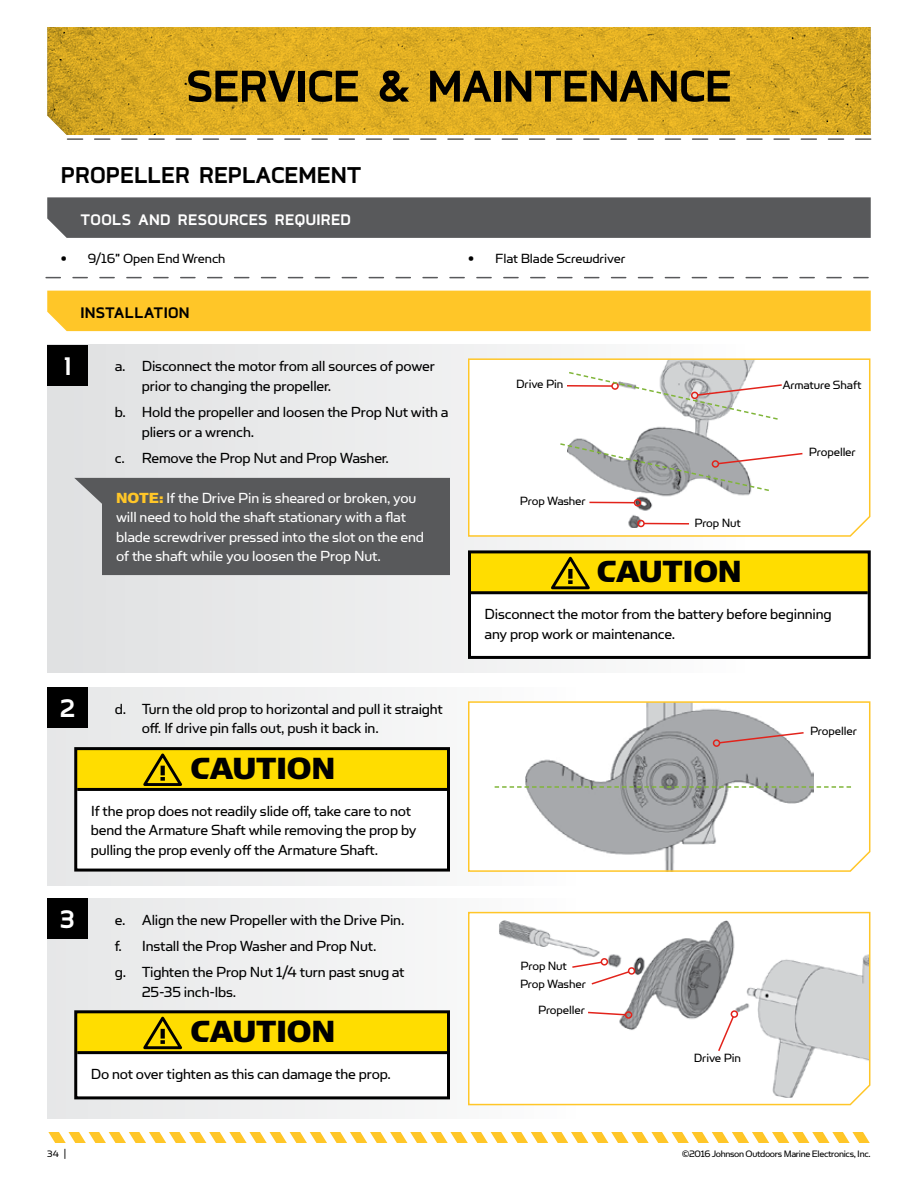
<style>
.page{position:relative;width:918px;height:1188px;background:#fff}
.page>*{position:absolute;margin:0;border:0;box-sizing:border-box;transform-origin:0 0}
.t1{font:700 52.5px "Coupe";letter-spacing:-.01em;color:#000}
.t2{font:34.5px "Simian Display Chimpanzee";letter-spacing:-.01em;color:#000}
.t3{font:700 30px "Coupe";color:#fff}
.t4{font:700 27px "Coupe";color:#000}
.t5{font:700 18px "Coupe";letter-spacing:.02em;color:#fff}
.t6{font:700 18px "Coupe";letter-spacing:.02em;color:#000}
.t7{font:16.5px/19.5px "Simian Text Orangutan";letter-spacing:-.01em;color:#000}
.t8{font:16.5px/19.5px "Simian Text Orangutan";letter-spacing:-.01em;color:#fff}
.t9{font:15px "Simian Display Orangutan";letter-spacing:-.01em;color:#000}
.t10{font:13.5px/17.2px "Simian Display Orangutan";letter-spacing:-.01em;color:#000}
.t11{font:10.5px "Simian Text Orangutan";letter-spacing:-.03em;color:#000}
.s1{font-family:"Simian Text Chimpanzee";color:#ffc628}
</style>
<div class="page">
<svg style="left:48px;top:1132px;width:822px;height:11px"></svg>
<svg style="left:68px;top:138px;width:803px;height:2px"></svg>
<svg style="left:47px;top:27px;width:824px;height:108px;background:#dcab22"></svg>
<div style="left:47px;top:197px;width:824px;height:41px;background:#58595b"></div>
<div style="left:47px;top:291px;width:824px;height:40px;background:#ffc628"></div>
<svg style="left:46px;top:277px;width:822px;height:1px"></svg>
<div style="left:47px;top:345px;width:824px;height:328px;background:linear-gradient(to right,#dedfe1,#fff)"></div>
<div style="left:47px;top:687px;width:824px;height:198px;background:linear-gradient(to right,#e8e9e9,#fff)"></div>
<div style="left:47px;top:899px;width:824px;height:220px;background:linear-gradient(to right,#e6e7e8,#fff)"></div>
<div style="left:47px;top:345px;width:41px;height:40px;background:#000"></div>
<div style="left:47px;top:687px;width:41px;height:41px;background:#000"></div>
<div style="left:47px;top:899px;width:41px;height:40px;background:#000"></div>
<div style="left:74px;top:478px;width:376px;height:97px;background:#58595b"></div>
<div style="left:470px;top:552px;width:399px;height:105px;background:#fff"></div>
<div style="left:471px;top:553px;width:397px;height:40px;background:#fd0"></div>
<hr style="left:471px;top:591px;width:397px;height:3px;background:#000">
<div style="left:468px;top:550px;width:403px;height:109px;border:3px solid #000"></div>
<div style="left:76px;top:1012px;width:372px;height:86px;background:#fff"></div>
<div style="left:77px;top:1013px;width:371px;height:40px;background:#fd0"></div>
<hr style="left:77px;top:1051px;width:371px;height:3px;background:#000">
<div style="left:74px;top:1010px;width:376px;height:89px;border:3px solid #000"></div>
<div style="left:76px;top:749px;width:372px;height:121px;background:#fff"></div>
<div style="left:77px;top:750px;width:371px;height:39px;background:#fd0"></div>
<hr style="left:77px;top:788px;width:371px;height:3px;background:#000">
<div style="left:74px;top:747px;width:376px;height:125px;border:3px solid #000"></div>
<svg style="left:467px;top:358px;width:404px;height:179px"></svg>
<svg style="left:467px;top:701px;width:404px;height:172px"></svg>
<svg style="left:467px;top:911px;width:404px;height:195px"></svg>
<div style="left:713px;top:739px;width:7px;height:8px;border:2px solid #e2231b;border-radius:50%"></div>
<hr style="left:644px;top:523px;width:45px;height:2px;background:#e2231b">
<div style="left:637px;top:520px;width:8px;height:7px;border:2px solid #e2231b;border-radius:50%"></div>
<svg style="left:718px;top:724px;width:141px;height:20px"></svg>
<svg style="left:693px;top:516px;width:50px;height:16px"></svg>
<svg style="left:495px;top:786px;width:356px;height:2px"></svg>
<svg style="left:519px;top:442px;width:339px;height:67px"></svg>
<div style="left:625px;top:1011px;width:7px;height:8px;border:2px solid #e2231b;border-radius:50%"></div>
<div style="left:601px;top:958px;width:7px;height:8px;border:2px solid #e2231b;border-radius:50%"></div>
<div style="left:628px;top:967px;width:7px;height:8px;border:2px solid #e2231b;border-radius:50%"></div>
<div style="left:731px;top:1010px;width:7px;height:8px;border:2px solid #e2231b;border-radius:50%"></div>
<svg style="left:537px;top:1004px;width:90px;height:15px"></svg>
<svg style="left:519px;top:959px;width:112px;height:33px"></svg>
<svg style="left:693px;top:1015px;width:49px;height:50px"></svg>
<svg style="left:551px;top:556px;width:39px;height:34px"></svg>
<svg style="left:140px;top:1013px;width:44px;height:37px"></svg>
<svg style="left:140px;top:750px;width:44px;height:36px"></svg>
<svg style="left:515px;top:371px;width:348px;height:50px"></svg>
<h1 class="t1" style="left:186px;top:59px;width:547px">SERVICE &amp; MAINTENANCE</h1>
<h3 class="t4" style="left:61px;top:161px;width:302px">PROPELLER REPLACEMENT</h3>
<p class="t5" style="left:80px;top:210px;width:272px">TOOLS AND RESOURCES REQUIRED</p>
<p class="t9" style="left:61px;top:251px;width:166px">• 9/16” Open End Wrench</p>
<p class="t9" style="left:468px;top:251px;width:159px">• Flat Blade Screwdriver</p>
<p class="t6" style="left:80px;top:303px;width:111px">INSTALLATION</p>
<h3 class="t3" style="left:63px;top:350px;width:11px">1</h3>
<p class="t7" style="left:142px;top:356px;width:295px;text-indent:-27px">a. Disconnect the motor from all sources of power prior to changing the propeller.</p>
<p class="t7" style="left:142px;top:402px;width:308px;text-indent:-27px">b. Hold the propeller and loosen the Prop Nut with a pliers or a wrench.</p>
<p class="t7" style="left:115px;top:448px;width:276px">c. Remove the Prop Nut and Prop Washer.</p>
<p class="t8" style="left:116px;top:488px;width:310px"><span class="s1">NOTE:</span> If the Drive Pin is sheared or broken, you will need to hold the shaft stationary with a flat blade screwdriver pressed into the slot on the end of the shaft while you loosen the Prop Nut.</p>
<h3 class="t3" style="left:58px;top:693px;width:20px">2</h3>
<p class="t7" style="left:142px;top:699px;width:303px;text-indent:-27px">d. Turn the old prop to horizontal and pull it straight off. If drive pin falls out, push it back in.</p>
<h2 class="t2" style="left:190px;top:750px;width:147px">CAUTION</h2>
<p class="t7" style="left:91px;top:801px;width:327px">If the prop does not readily slide off, take care to not bend the Armature Shaft while removing the prop by pulling the prop evenly off the Armature Shaft.</p>
<h3 class="t3" style="left:59px;top:904px;width:19px">3</h3>
<p class="t7" style="left:115px;top:906px;width:291px;line-height:26.2px">e. Align the new Propeller with the Drive Pin. f. Install the Prop Washer and Prop Nut.<br>g. Tighten the Prop Nut 1/4 turn past snug at</p>
<p class="t7" style="left:142px;top:982px;width:96px">25-35 inch-lbs.</p>
<h2 class="t2" style="left:190px;top:1013px;width:147px">CAUTION</h2>
<p class="t7" style="left:91px;top:1064px;width:302px">Do not over tighten as this can damage the prop.</p>
<p class="t10" style="left:516px;top:375px;width:49px">Drive Pin</p>
<p class="t10" style="left:520px;top:492px;width:67px">Prop Washer</p>
<p class="t10" style="left:694px;top:514px;width:48px">Prop Nut</p>
<p class="t10" style="left:782px;top:376px;width:81px">Armature Shaft</p>
<p class="t10" style="left:809px;top:443px;width:49px">Propeller</p>
<h2 class="t2" style="left:597px;top:553px;width:147px">CAUTION</h2>
<p class="t7" style="left:484px;top:604px;width:349px">Disconnect the motor from the battery before beginning any prop work or maintenance.</p>
<p class="t10" style="left:520px;top:958px;width:67px">Prop Nut<br>Prop Washer</p>
<p class="t10" style="left:538px;top:1001px;width:49px">Propeller</p>
<p class="t10" style="left:810px;top:722px;width:49px">Propeller</p>
<p class="t10" style="left:694px;top:1049px;width:49px">Drive Pin</p>
<p class="t11" style="left:47px;top:1148px;width:21px">34 |</p>
<p class="t11" style="left:682px;top:1148px;width:190px">©2016 Johnson Outdoors Marine Electronics, Inc.</p>
</div>
